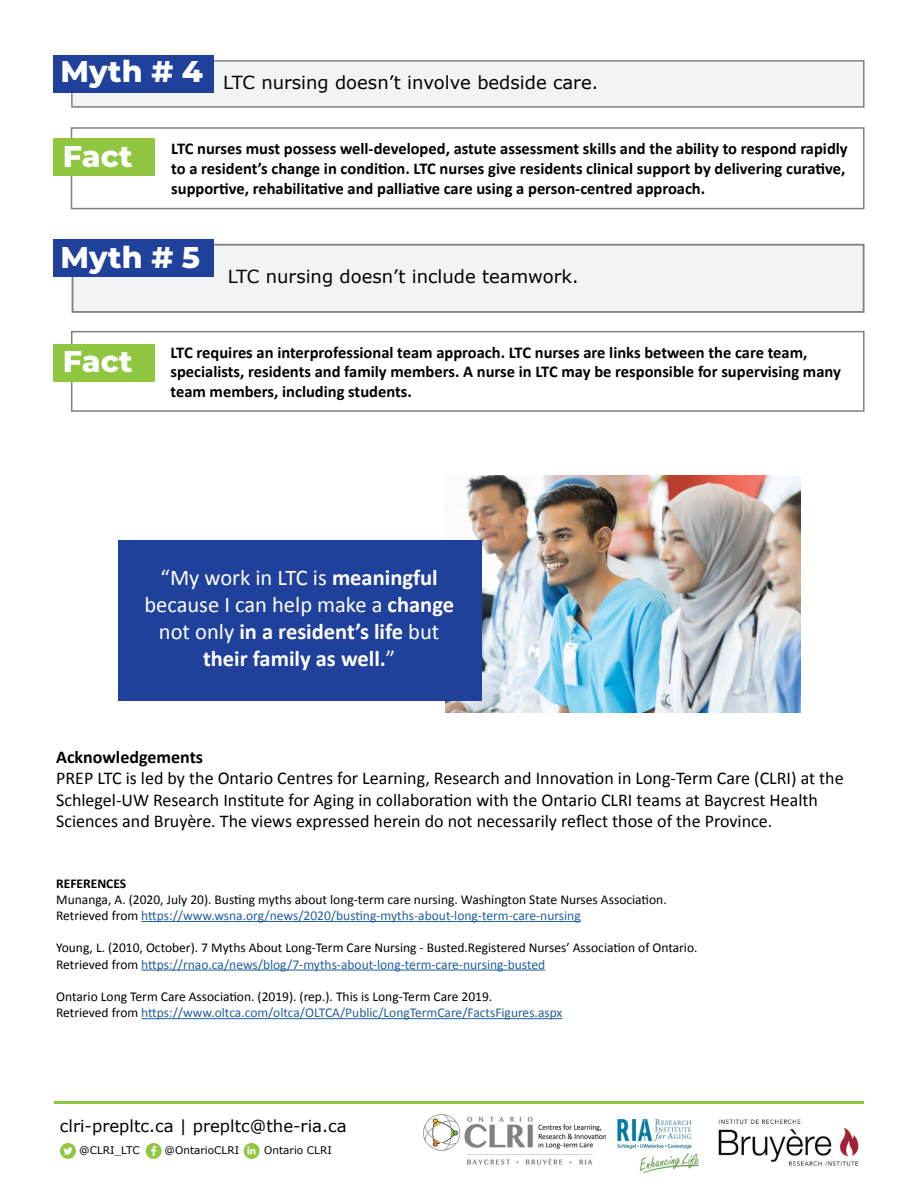
<style>
.page{position:relative;width:918px;height:1188px;background:#fff}
.page>*{position:absolute;margin:0;border:0;box-sizing:border-box;transform-origin:0 0}
.SUBTITLE{font:800 30px "Montserrat";letter-spacing:.005em;color:#fff}
.PULL_QUOTE{font:700 22.5px/27px "Calibri";color:#fff;text-align:center}
.t1{font:18px/21.6px "Calibri";color:#000101}
.MYTH_COPY{font:18px "Verdana";color:#000101}
.t2{font:700 18px "Calibri";color:#000101}
.FACT_COPY{font:700 16.5px/19.8px "Calibri";color:#000101}
.SOCIALS{font:16.5px "Verdana";color:#000101}
.t3{font:13.5px "Calibri";color:#000101}
.t4{font:13.5px "Calibri";color:#215e9e}
.t5{font:700 13.5px "Calibri";color:#000101}
.SOCIALS_2{font:10.5px "Verdana";color:#000101}
.s1{color:#1d4498}
.s2{color:#8fc741}
.s3{font-weight:400}
.s4{color:#000101}
</style>
<div class="page">
<hr style="left:54px;top:1101px;width:810px;height:3px;background:#8fc740">
<img style="left:445px;top:476px;width:355px;height:236px">
<div style="left:118px;top:540px;width:363px;height:160px;background:#20419b"></div>
<img style="left:718px;top:1119px;width:141px;height:47px">
<img style="left:424px;top:1114px;width:274px;height:58px">
<svg style="left:244px;top:1143px;width:16px;height:16px"></svg>
<svg style="left:146px;top:1143px;width:16px;height:16px"></svg>
<svg style="left:60px;top:1143px;width:16px;height:16px"></svg>
<hr style="left:141px;top:921px;width:440px;height:1px;background:#215e9e">
<hr style="left:141px;top:970px;width:404px;height:1px;background:#215e9e">
<hr style="left:141px;top:1018px;width:421px;height:1px;background:#215e9e">
<div style="left:71px;top:331px;width:794px;height:81px;background:#fff;border:2px solid #808184"></div>
<div style="left:53px;top:344px;width:101px;height:37px;background:#8fc740"></div>
<div style="left:72px;top:244px;width:793px;height:69px;background:#f1f3f4;border:2px solid #808184"></div>
<div style="left:53px;top:240px;width:161px;height:37px;background:#20419b"></div>
<div style="left:71px;top:127px;width:794px;height:82px;background:#fff;border:2px solid #808184"></div>
<div style="left:53px;top:139px;width:101px;height:37px;background:#8fc740"></div>
<div style="left:71px;top:60px;width:794px;height:48px;background:#f1f3f4;border:2px solid #808184"></div>
<div style="left:53px;top:55px;width:161px;height:37px;background:#20419b"></div>
<h2 class="SUBTITLE" style="left:61px;top:49px;width:153px">Myth # 4<span class="s1">.</span></h2>
<p class="MYTH_COPY" style="left:223px;top:71px;width:377px">LTC nursing doesn’t involve bedside care.</p>
<h2 class="SUBTITLE" style="left:63px;top:135px;width:80px">Fact<span class="s2">.</span></h2>
<p class="FACT_COPY" style="left:171px;top:138px;width:678px">LTC nurses must possess well-developed, astute assessment skills and the ability to respond rapidly to a resident’s change in condition. LTC nurses give residents clinical support by delivering curative, supportive, rehabilitative and palliative care using a person-centred approach.</p>
<h2 class="SUBTITLE" style="left:61px;top:235px;width:150px">Myth # 5<span class="s1">.</span></h2>
<p class="MYTH_COPY" style="left:228px;top:265px;width:353px">LTC nursing doesn’t include teamwork.</p>
<h2 class="SUBTITLE" style="left:63px;top:339px;width:80px">Fact<span class="s2">.</span></h2>
<p class="FACT_COPY" style="left:171px;top:342px;width:672px">LTC requires an interprofessional team approach. LTC nurses are links between the care team, specialists, residents and family members. A nurse in LTC may be responsible for supervising many team members, including students.</p>
<p class="PULL_QUOTE" style="left:144px;top:564px;width:311px"><span class="s3">“My work in LTC is</span> meaningful <span class="s3">because I can help make a</span> change <span class="s3">not only</span> in a resident’s life <span class="s3">but </span>their family as well.<span class="s3">”</span></p>
<p class="t2" style="left:56px;top:744px;width:148px">Acknowledgements</p>
<p class="t1" style="left:56px;top:767px;width:789px">PREP LTC is led by the Ontario Centres for Learning, Research and Innovation in Long-Term Care (CLRI) at the<br>Schlegel-UW Research Institute for Aging in collaboration with the Ontario CLRI teams at Baycrest Health<br>Sciences and Bruyère. The views expressed herein do not necessarily reflect those of the Province.</p>
<p class="t5" style="left:56px;top:874px;width:72px">REFERENCES</p>
<p class="t3" style="left:56px;top:890px;width:612px">Munanga, A. (2020, July 20). Busting myths about long-term care nursing. Washington State Nurses Association.</p>
<p class="t4" style="left:56px;top:906px;width:526px"><span class="s4">Retrieved from</span> https://www.wsna.org/news/2020/busting-myths-about-long-term-care-nursing</p>
<p class="t3" style="left:56px;top:938px;width:643px">Young, L. (2010, October). 7 Myths About Long-Term Care Nursing - Busted.Registered Nurses’ Association of Ontario.</p>
<p class="t4" style="left:56px;top:955px;width:490px"><span class="s4">Retrieved from</span> https://rnao.ca/news/blog/7-myths-about-long-term-care-nursing-busted</p>
<p class="t3" style="left:56px;top:987px;width:438px">Ontario Long Term Care Association. (2019). (rep.). This is Long-Term Care 2019.</p>
<p class="t4" style="left:56px;top:1003px;width:508px"><span class="s4">Retrieved from</span> https://www.oltca.com/oltca/OLTCA/Public/LongTermCare/FactsFigures.aspx</p>
<p class="SOCIALS" style="left:60px;top:1115px;width:288px">clri-prepltc.ca | prepltc@the-ria.ca</p>
<p class="SOCIALS_2" style="left:79px;top:1143px;width:62px">@CLRI_LTC</p>
<p class="SOCIALS_2" style="left:165px;top:1143px;width:76px">@OntarioCLRI</p>
<p class="SOCIALS_2" style="left:264px;top:1143px;width:69px">Ontario CLRI</p>
</div>
